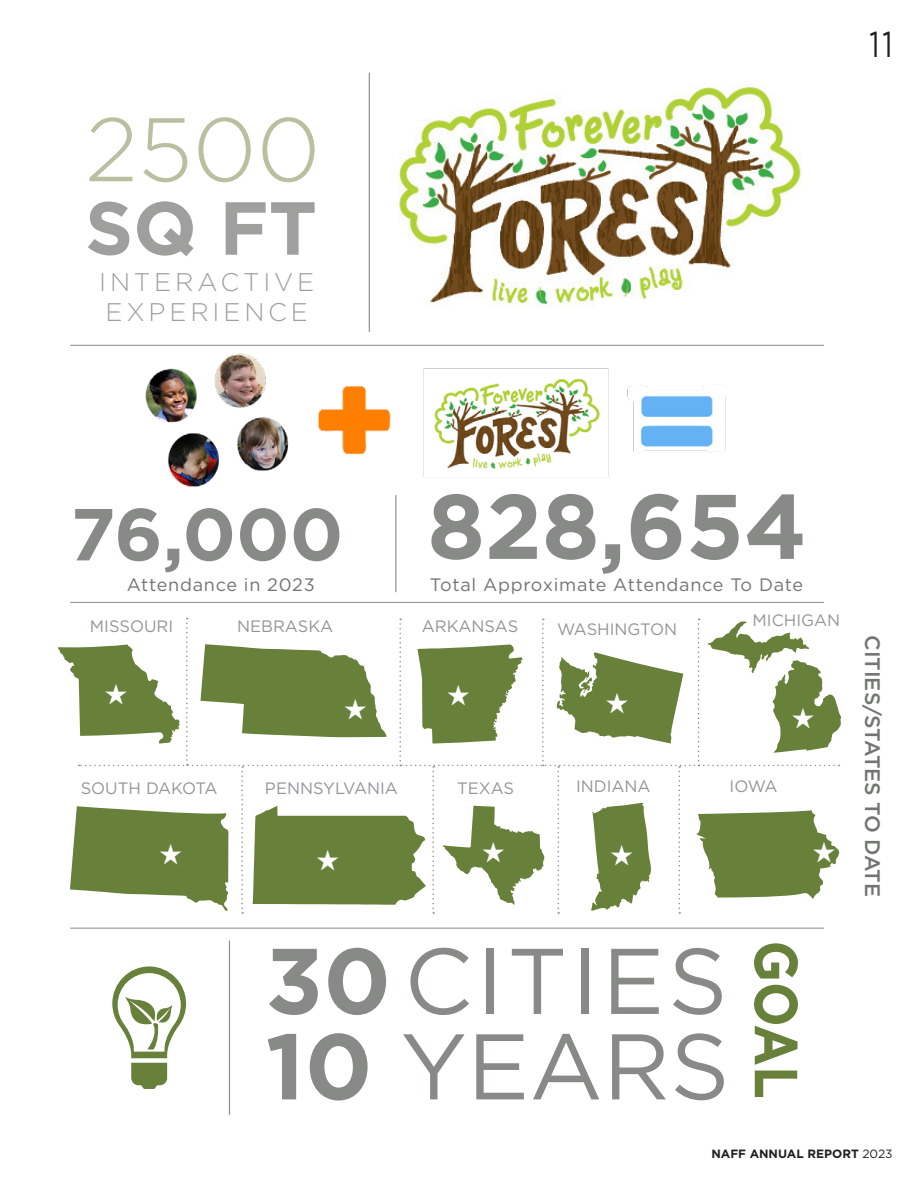
<style>
.page{position:relative;width:918px;height:1188px;background:#fff}
.page>*{position:absolute;margin:0;border:0;box-sizing:border-box;transform-origin:0 0}
.senseon-header{font:93px "Gotham";letter-spacing:.04em;color:#888a87}
.t1{font:700 91.5px "Gotham";color:#888a87}
.senseon-header-2{font:300 90px "Gotham";color:#b9bf9f}
.senseon-header-3{font:700 75px "Gotham";color:#9fa09e}
.t2{font:700 73.5px "Gotham";color:#888a87}
.senseon-header-4{font:700 60.6px "Gotham";color:#67813b;scale:.87 1}
.t3{font:36px "Gotham";color:#231f20;scale:.79 1}
.senseon-header-5{font:300 25.5px "Gotham";letter-spacing:.15em;color:#9fa09e}
.senseon-header-6{font:500 21px "Gotham";color:#727571}
.senseon-header-7{font:18px "Gotham";letter-spacing:.04em;color:#727571}
.t4{font:16.5px "Gotham";color:#939598}
.t5{font:700 12px "Gotham";color:#231f20}
.s1{font-weight:700}
.s2{font-weight:400}
</style>
<div class="page">
<hr style="left:70px;top:602px;width:754px;height:1px;background:#939598">
<hr style="left:70px;top:928px;width:754px;height:1px;background:#939598">
<hr style="left:70px;top:345px;width:754px;height:1px;background:#939598">
<hr style="left:369px;top:73px;width:1px;height:259px;background:#888a87">
<hr style="left:395px;top:495px;width:1px;height:97px;background:#888a87">
<hr style="left:229px;top:941px;width:1px;height:174px;background:#888a87">
<img style="left:381px;top:84px;width:428px;height:261px">
<img style="left:145px;top:353px;width:581px;height:134px">
<svg style="left:112px;top:966px;width:74px;height:123px"></svg>
<svg style="left:58px;top:618px;width:783px;height:296px"></svg>
<p class="senseon-header-2" style="left:85px;top:100px;width:237px">2500</p>
<p class="senseon-header-3" style="left:85px;top:185px;width:234px">SQ FT</p>
<p class="senseon-header-5" style="left:99px;top:269px;width:217px">INTERACTIVE</p>
<p class="senseon-header-5" style="left:105px;top:299px;width:204px">EXPERIENCE</p>
<h3 class="t3" style="left:869px;top:24px;width:31px">11</h3>
<p class="t2" style="left:70px;top:492px;width:275px">76,000</p>
<p class="t1" style="left:427px;top:474px;width:381px">828,654</p>
<p class="senseon-header-7" style="left:127px;top:575px;width:189px">Attendance in 2023</p>
<p class="senseon-header-7" style="left:430px;top:575px;width:375px">Total Approximate Attendance To Date</p>
<p class="t4" style="left:90px;top:617px;width:85px">MISSOURI</p>
<p class="t4" style="left:237px;top:617px;width:98px">NEBRASKA</p>
<p class="t4" style="left:422px;top:617px;width:98px">ARKANSAS</p>
<p class="t4" style="left:557px;top:620px;width:122px">WASHINGTON</p>
<p class="t4" style="left:753px;top:611px;width:89px">MICHIGAN</p>
<p class="t4" style="left:81px;top:779px;width:138px">SOUTH DAKOTA</p>
<p class="t4" style="left:265px;top:779px;width:134px">PENNSYLVANIA</p>
<p class="t4" style="left:457px;top:779px;width:58px">TEXAS</p>
<p class="t4" style="left:576px;top:777px;width:76px">INDIANA</p>
<p class="t4" style="left:730px;top:777px;width:50px">IOWA</p>
<p class="senseon-header" style="left:265px;top:930px;width:464px"><span class="s1">30</span>CITIES</p>
<p class="senseon-header" style="left:265px;top:1015px;width:466px"><span class="s1">10</span> YEARS</p>
<p class="senseon-header-4" style="left:811px;top:941px;width:183px;rotate:90deg">GOAL</p>
<p class="senseon-header-6" style="left:885px;top:635px;width:263px;rotate:90deg">CITIES/STATES TO DATE</p>
<p class="t5" style="left:711px;top:1147px;width:183px">NAFF ANNUAL REPORT <span class="s2">2023</span></p>
</div>
